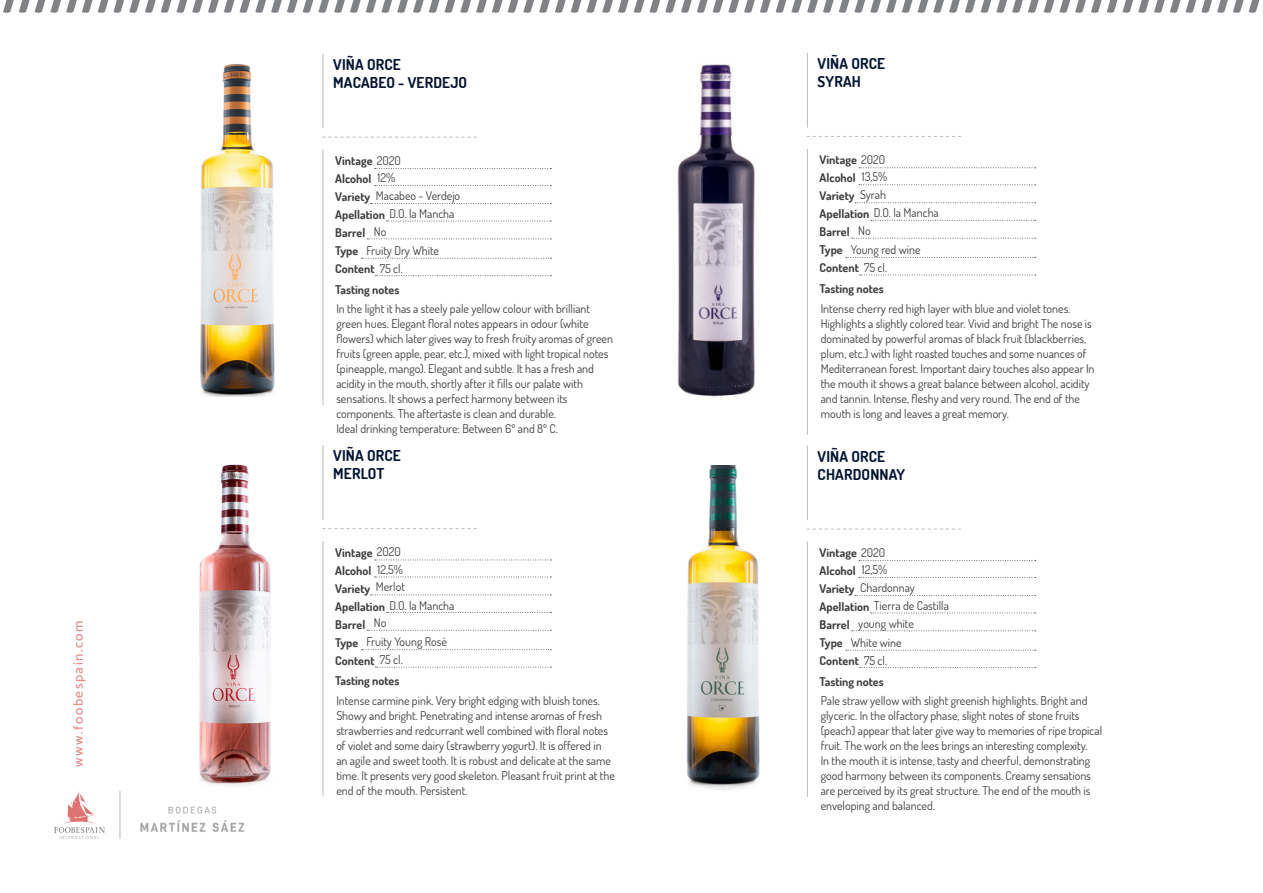
<style>
.page{position:relative;width:1263px;height:893px;background:#fff}
.page>*{position:absolute;margin:0;border:0;box-sizing:border-box;transform-origin:0 0}
.t1{font:700 15px "Dosis";letter-spacing:.01em;color:#041432}
.t2{font:500 13.5px "Catamaran";letter-spacing:.11em;color:#e58e8b}
.t3{font:12px/15px "Dosis";color:#3e3e3f}
.t4{font:700 12px "Dosis";color:#3e3e3f}
.s1{font-weight:400}
.s2{font-weight:700}
</style>
<div class="page">
<svg style="left:54px;top:791px;width:51px;height:48px"></svg>
<svg style="left:3px;top:0;width:1257px;height:13px"></svg>
<hr style="left:120px;top:791px;width:1px;height:48px;background:#bcbdc0">
<img style="left:140px;top:806px;width:105px;height:26px">
<img style="left:677px;top:64px;width:78px;height:333px">
<svg style="left:807px;top:136px;width:154px;height:1px"></svg>
<svg style="left:807px;top:529px;width:154px;height:1px"></svg>
<hr style="left:807px;top:53px;width:1px;height:75px;background:#bcbdc0">
<hr style="left:807px;top:445px;width:1px;height:75px;background:#bcbdc0">
<hr style="left:807px;top:149px;width:1px;height:286px;background:#bcbdc0">
<hr style="left:807px;top:541px;width:1px;height:256px;background:#bcbdc0">
<svg style="left:859px;top:167px;width:177px;height:1px"></svg>
<svg style="left:859px;top:560px;width:177px;height:1px"></svg>
<svg style="left:859px;top:184px;width:177px;height:1px"></svg>
<svg style="left:859px;top:577px;width:177px;height:1px"></svg>
<svg style="left:855px;top:202px;width:181px;height:1px"></svg>
<svg style="left:855px;top:595px;width:181px;height:1px"></svg>
<svg style="left:871px;top:220px;width:165px;height:1px"></svg>
<svg style="left:871px;top:613px;width:165px;height:1px"></svg>
<svg style="left:852px;top:238px;width:184px;height:1px"></svg>
<svg style="left:852px;top:630px;width:184px;height:1px"></svg>
<svg style="left:846px;top:257px;width:190px;height:1px"></svg>
<svg style="left:846px;top:650px;width:190px;height:1px"></svg>
<svg style="left:860px;top:275px;width:176px;height:1px"></svg>
<svg style="left:860px;top:667px;width:176px;height:1px"></svg>
<svg style="left:322px;top:137px;width:155px;height:1px"></svg>
<hr style="left:323px;top:54px;width:1px;height:74px;background:#bcbdc0">
<hr style="left:323px;top:150px;width:1px;height:255px;background:#bcbdc0">
<svg style="left:375px;top:168px;width:176px;height:1px"></svg>
<svg style="left:374px;top:185px;width:177px;height:1px"></svg>
<svg style="left:371px;top:203px;width:180px;height:1px"></svg>
<svg style="left:387px;top:221px;width:164px;height:1px"></svg>
<svg style="left:367px;top:238px;width:184px;height:1px"></svg>
<svg style="left:362px;top:258px;width:189px;height:1px"></svg>
<svg style="left:375px;top:275px;width:176px;height:1px"></svg>
<svg style="left:322px;top:528px;width:155px;height:1px"></svg>
<hr style="left:323px;top:445px;width:1px;height:75px;background:#bcbdc0">
<hr style="left:323px;top:541px;width:1px;height:255px;background:#bcbdc0">
<svg style="left:375px;top:560px;width:176px;height:1px"></svg>
<svg style="left:374px;top:577px;width:177px;height:1px"></svg>
<svg style="left:371px;top:594px;width:180px;height:1px"></svg>
<svg style="left:387px;top:612px;width:164px;height:1px"></svg>
<svg style="left:367px;top:630px;width:184px;height:1px"></svg>
<svg style="left:362px;top:649px;width:189px;height:1px"></svg>
<svg style="left:375px;top:667px;width:176px;height:1px"></svg>
<img style="left:199px;top:464px;width:72px;height:323px">
<img style="left:686px;top:465px;width:74px;height:325px">
<img style="left:200px;top:64px;width:75px;height:332px">
<p class="t2" style="left:70px;top:767px;width:148px;rotate:-90deg">www.foobespain.com</p>
<p class="t1" style="left:333px;top:55px;width:69px">VIÑA ORCE</p>
<p class="t1" style="left:333px;top:73px;width:135px">MACABEO - VERDEJO</p>
<p class="t4" style="left:335px;top:153px;width:67px">Vintage <span class="s1">2020</span></p>
<p class="t4" style="left:335px;top:171px;width:38px">Alcohol</p>
<p class="t4" style="left:335px;top:189px;width:37px">Variety</p>
<p class="t3" style="left:335px;top:206px;width:121px"><span class="s2">Apellation</span> D.O. la Mancha</p>
<p class="t4" style="left:335px;top:225px;width:32px">Barrel</p>
<p class="t4" style="left:335px;top:243px;width:25px">Type</p>
<p class="t4" style="left:335px;top:261px;width:69px">Content <span class="s1">75 cl.</span></p>
<p class="t3" style="left:377px;top:170px;width:19px">12%</p>
<p class="t3" style="left:376px;top:188px;width:86px">Macabeo - Verdejo</p>
<p class="t3" style="left:374px;top:224px;width:14px">No</p>
<p class="t3" style="left:366px;top:243px;width:74px">Fruity Dry White</p>
<p class="t4" style="left:335px;top:281px;width:66px">Tasting notes</p>
<p class="t3" style="left:336px;top:301px;width:255px">In the light it has a steely pale yellow colour with brilliant</p>
<p class="t3" style="left:336px;top:316px;width:254px">green hues. Elegant floral notes appears in odour (white</p>
<p class="t3" style="left:336px;top:331px;width:278px">flowers) which later gives way to fresh fruity aromas of green</p>
<p class="t3" style="left:336px;top:346px;width:274px">fruits (green apple, pear, etc.), mixed with light tropical notes</p>
<p class="t3" style="left:336px;top:361px;width:259px">(pineapple, mango). Elegant and subtle. It has a fresh and</p>
<p class="t3" style="left:336px;top:376px;width:248px">acidity in the mouth, shortly after it fills our palate with</p>
<p class="t3" style="left:336px;top:391px;width:233px">sensations. It shows a perfect harmony between its</p>
<p class="t3" style="left:336px;top:406px;width:221px">components. The aftertaste is clean and durable.</p>
<p class="t3" style="left:336px;top:421px;width:223px">Ideal drinking temperature: Between 6º and 8º C.</p>
<p class="t1" style="left:333px;top:446px;width:69px">VIÑA ORCE</p>
<p class="t1" style="left:333px;top:464px;width:53px">MERLOT</p>
<p class="t4" style="left:335px;top:544px;width:67px">Vintage <span class="s1">2020</span></p>
<p class="t4" style="left:335px;top:562px;width:38px">Alcohol</p>
<p class="t4" style="left:335px;top:580px;width:37px">Variety</p>
<p class="t3" style="left:335px;top:597px;width:121px"><span class="s2">Apellation</span> D.O. la Mancha</p>
<p class="t4" style="left:335px;top:616px;width:32px">Barrel</p>
<p class="t4" style="left:335px;top:634px;width:25px">Type</p>
<p class="t4" style="left:335px;top:652px;width:69px">Content <span class="s1">75 cl.</span></p>
<p class="t3" style="left:377px;top:561px;width:27px">12,5%</p>
<p class="t3" style="left:376px;top:579px;width:31px">Merlot</p>
<p class="t3" style="left:374px;top:615px;width:14px">No</p>
<p class="t3" style="left:366px;top:634px;width:82px">Fruity Young Rosé</p>
<p class="t4" style="left:335px;top:673px;width:66px">Tasting notes</p>
<p class="t3" style="left:336px;top:692px;width:280px">Intense carmine pink. Very bright edging with bluish tones.<br>Showy and bright. Penetrating and intense aromas of fresh strawberries and redcurrant well combined with floral notes of violet and some dairy (strawberry yogurt). It is offered in an agile and sweet tooth. It is robust and delicate at the same time. It presents very good skeleton. Pleasant fruit print at the end of the mouth. Persistent.</p>
<p class="t1" style="left:818px;top:54px;width:69px">VIÑA ORCE</p>
<p class="t1" style="left:818px;top:72px;width:45px">SYRAH</p>
<p class="t4" style="left:820px;top:152px;width:67px">Vintage <span class="s1">2020</span></p>
<p class="t4" style="left:820px;top:170px;width:38px">Alcohol</p>
<p class="t4" style="left:820px;top:188px;width:37px">Variety</p>
<p class="t3" style="left:820px;top:205px;width:121px"><span class="s2">Apellation</span> D.O. la Mancha</p>
<p class="t4" style="left:820px;top:224px;width:32px">Barrel</p>
<p class="t4" style="left:820px;top:242px;width:25px">Type</p>
<p class="t4" style="left:820px;top:260px;width:69px">Content <span class="s1">75 cl.</span></p>
<p class="t3" style="left:862px;top:169px;width:27px">13,5%</p>
<p class="t3" style="left:860px;top:187px;width:27px">Syrah</p>
<p class="t3" style="left:858px;top:223px;width:14px">No</p>
<p class="t3" style="left:851px;top:242px;width:71px">Young red wine</p>
<p class="t4" style="left:819px;top:281px;width:66px">Tasting notes</p>
<p class="t3" style="left:821px;top:300px;width:275px">Intense cherry red high layer with blue and violet tones.<br>Highlights a slightly colored tear. Vivid and bright The nose is dominated by powerful aromas of black fruit (blackberries, plum, etc.) with light roasted touches and some nuances of Mediterranean forest. Important dairy touches also appear In the mouth it shows a great balance between alcohol, acidity and tannin. Intense, fleshy and very round. The end of the mouth is long and leaves a great memory.</p>
<p class="t1" style="left:818px;top:447px;width:69px">VIÑA ORCE</p>
<p class="t1" style="left:818px;top:465px;width:89px">CHARDONNAY</p>
<p class="t4" style="left:820px;top:545px;width:67px">Vintage <span class="s1">2020</span></p>
<p class="t4" style="left:820px;top:563px;width:38px">Alcohol</p>
<p class="t4" style="left:820px;top:581px;width:37px">Variety</p>
<p class="t3" style="left:820px;top:598px;width:131px"><span class="s2">Apellation</span> Tierra de Castilla</p>
<p class="t4" style="left:820px;top:617px;width:32px">Barrel</p>
<p class="t4" style="left:820px;top:635px;width:25px">Type</p>
<p class="t4" style="left:820px;top:653px;width:69px">Content <span class="s1">75 cl.</span></p>
<p class="t3" style="left:862px;top:562px;width:27px">12,5%</p>
<p class="t3" style="left:860px;top:580px;width:56px">Chardonnay</p>
<p class="t3" style="left:858px;top:616px;width:57px">young white</p>
<p class="t3" style="left:851px;top:634px;width:52px">White wine</p>
<p class="t4" style="left:819px;top:673px;width:66px">Tasting notes</p>
<p class="t3" style="left:821px;top:693px;width:283px">Pale straw yellow with slight greenish highlights. Bright and glyceric. In the olfactory phase, slight notes of stone fruits (peach) appear that later give way to memories of ripe tropical fruit. The work on the lees brings an interesting complexity.<br>In the mouth it is intense, tasty and cheerful, demonstrating good harmony between its components. Creamy sensations are perceived by its great structure. The end of the mouth is enveloping and balanced.</p>
</div>
